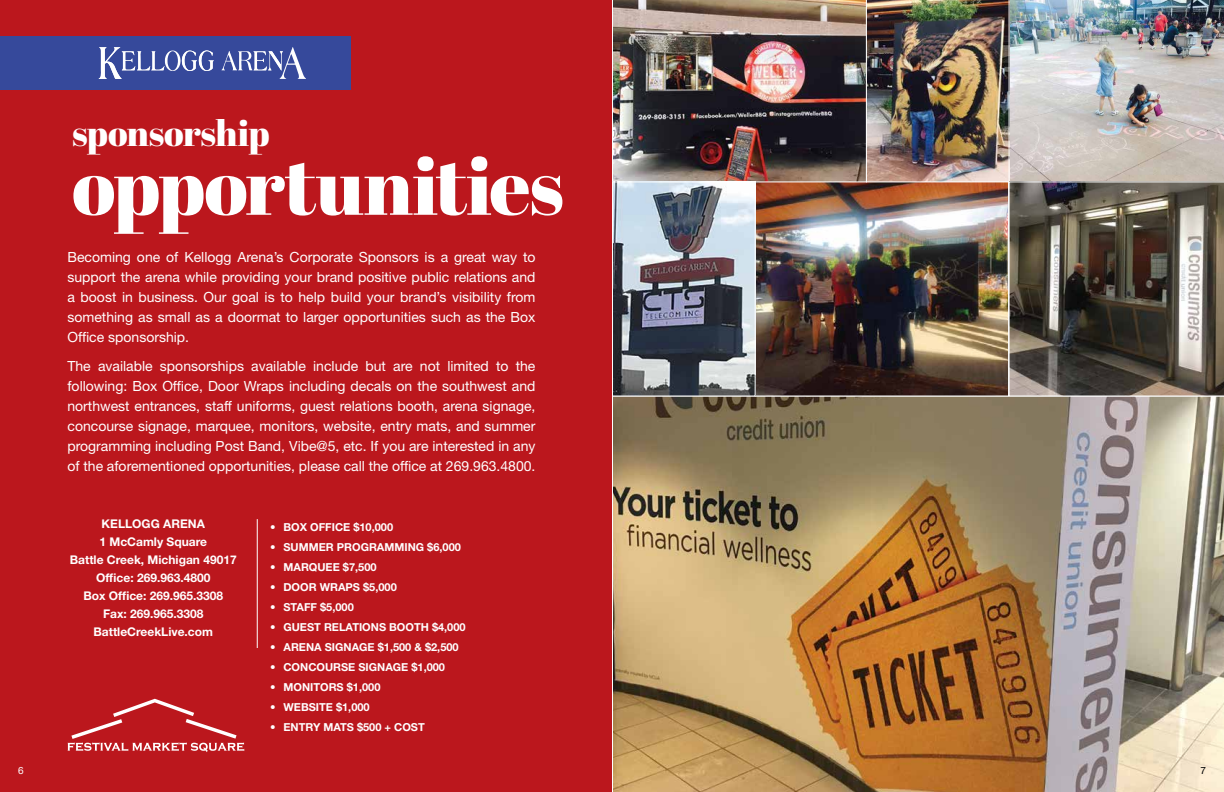
<style>
.page{position:relative;width:1224px;height:792px;background:#fff}
.page>*{position:absolute;margin:0;border:0;box-sizing:border-box;transform-origin:0 0}
.t1{font:80px "Abril Fatface";letter-spacing:-.015em;color:#fff}
.t2{font:36px "Abril Fatface";letter-spacing:-.015em;color:#fff}
.t3{font:14px/20px "Helvetica Neue LT Std";color:#fff;text-align:justify}
.t4{font:700 12px/18px "Helvetica Neue LT Std";color:#fff;text-align:center}
.t5{font:700 11px "Helvetica Neue LT Std";color:#fff}
.t6{font:10px "Helvetica Neue LT Std";color:#fff}
.t7{font:10px "Helvetica Neue LT Std";color:#000}
</style>
<div class="page">
<img style="left:613px;top:396px;width:611px;height:396px">
<div style="left:0;top:0;width:612px;height:792px;background:#bb171d"></div>
<svg style="left:67px;top:699px;width:177px;height:53px"></svg>
<img style="left:1010px;top:0;width:214px;height:181px">
<img style="left:757px;top:183px;width:250px;height:211px">
<div style="left:755px;top:181px;width:254px;height:215px;border:1px solid #fff"></div>
<img style="left:613px;top:0;width:253px;height:182px">
<img style="left:866px;top:0;width:144px;height:182px">
<svg style="left:614px;top:183px;width:140px;height:211px;background:#7c818c"></svg>
<div style="left:612px;top:181px;width:144px;height:215px;border:1px solid #fff"></div>
<svg style="left:1009px;top:181px;width:215px;height:215px;background:#5f594f"></svg>
<div style="left:0;top:36px;width:351px;height:54px;background:#36499b"></div>
<svg style="left:99px;top:47px;width:115px;height:32px"></svg>
<svg style="left:221px;top:47px;width:85px;height:32px"></svg>
<hr style="left:257px;top:519px;width:1px;height:129px;background:#fff">
<h2 class="t2" style="left:72px;top:108px;width:199px">sponsorship</h2>
<h1 class="t1" style="left:72px;top:130px;width:494px">opportunities</h1>
<p class="t3" style="left:68px;top:247px;width:470px">Becoming one of Kellogg Arena’s Corporate Sponsors is a great way to support the arena while providing your brand positive public relations and a boost in business. Our goal is to help build your brand’s visibility from something as small as a doormat to larger opportunities such as the Box Office sponsorship.</p>
<p class="t3" style="left:68px;top:356px;width:470px">The available sponsorships available include but are not limited to the following: Box Office, Door Wraps including decals on the southwest and northwest entrances, staff uniforms, guest relations booth, arena signage, concourse signage, marquee, monitors, website, entry mats, and summer programming including Post Band, Vibe@5, etc. If you are interested in any of the aforementioned opportunities, please call the office at 269.963.4800.</p>
<p class="t4" style="left:70px;top:514px;width:168px">KELLOGG ARENA<br>1 McCamly Square<br>Battle Creek, Michigan 49017<br>Office: 269.963.4800<br>Box Office: 269.965.3308<br>Fax: 269.965.3308<br>BattleCreekLive.com</p>
<p class="t5" style="left:270px;top:520px;width:125px">• BOX OFFICE $10,000</p>
<p class="t5" style="left:270px;top:540px;width:192px">• SUMMER PROGRAMMING $6,000</p>
<p class="t5" style="left:270px;top:560px;width:108px">• MARQUEE $7,500</p>
<p class="t5" style="left:270px;top:580px;width:128px">• DOOR WRAPS $5,000</p>
<p class="t5" style="left:270px;top:600px;width:85px">• STAFF $5,000</p>
<p class="t5" style="left:270px;top:620px;width:197px">• GUEST RELATIONS BOOTH $4,000</p>
<p class="t5" style="left:270px;top:640px;width:190px">• ARENA SIGNAGE $1,500 &amp; $2,500</p>
<p class="t5" style="left:270px;top:660px;width:177px">• CONCOURSE SIGNAGE $1,000</p>
<p class="t5" style="left:270px;top:680px;width:112px">• MONITORS $1,000</p>
<p class="t5" style="left:270px;top:700px;width:101px">• WEBSITE $1,000</p>
<p class="t5" style="left:270px;top:720px;width:156px">• ENTRY MATS $500 + COST</p>
<p class="t6" style="left:18px;top:764px;width:7px">6</p>
<p class="t7" style="left:1200px;top:764px;width:7px">7</p>
</div>
